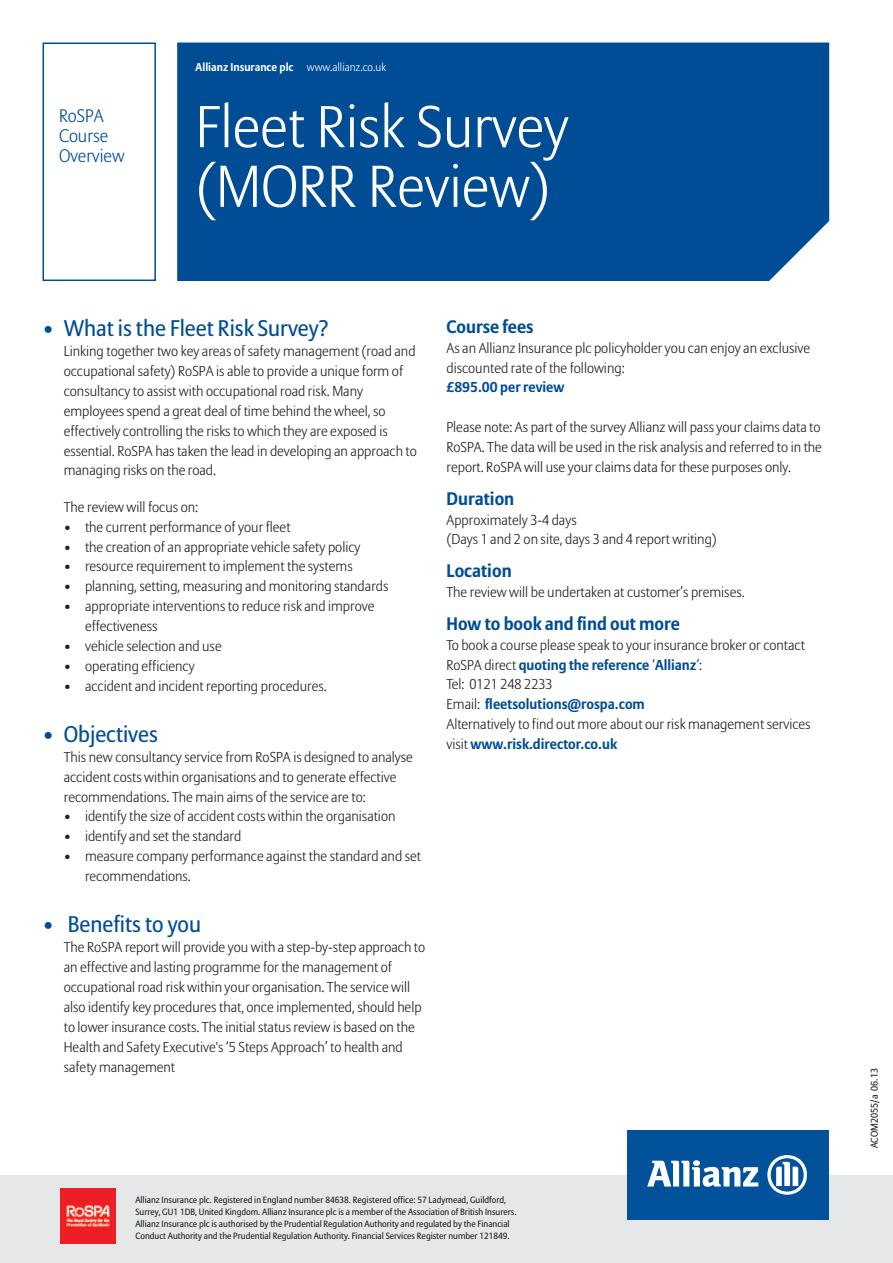
<style>
.page{position:relative;width:893px;height:1263px;background:#fff}
.page>*{position:absolute;margin:0;border:0;box-sizing:border-box;transform-origin:0 0}
.t1{font:300 58.5px/59.7px "Allianz Sans";color:#fff}
.t2{font:22.5px "Allianz Sans";color:#014d95}
.t3{font:700 18px "Allianz Sans";color:#014d95}
.t4{font:300 18px/20px "Allianz Sans";color:#014d95}
.t5{font:300 14.25px/19.8px "Allianz Sans";color:#231f20}
.t6{font:700 14.25px "Allianz Sans";color:#014d95}
.t7{font:700 11.25px "Allianz Sans";color:#fff}
.t8{font:9.75px "Allianz Sans";color:#231f20}
.t9{font:9px/12px "Allianz Sans";color:#231f20}
.s1{font-weight:300}
.s2{font-weight:700;color:#014d95}
</style>
<div class="page">
<div style="left:43px;top:43px;width:113px;height:238px;border:2px solid #014d95"></div>
<div style="left:0;top:1175px;width:893px;height:88px;background:#e6e7e9"></div>
<div style="left:177px;top:43px;width:652px;height:238px;background:#014d95"></div>
<img style="left:61px;top:1188px;width:55px;height:56px">
<div style="left:627px;top:1130px;width:202px;height:90px;background:#01529a"></div>
<svg style="left:647px;top:1160px;width:111px;height:27px"></svg>
<svg style="left:767px;top:1155px;width:40px;height:40px"></svg>
<h4 class="t4" style="left:59px;top:107px;width:67px">RoSPA<br>Course<br>Overview</h4>
<p class="t7" style="left:196px;top:63px;width:192px">Allianz Insurance plc <span class="s1">www.allianz.co.uk</span></p>
<p class="t1" style="left:196px;top:102px;width:374px">Fleet Risk Survey (MORR Review)</p>
<p class="t2" style="left:43px;top:319px;width:288px">• What is the Fleet Risk Survey?</p>
<p class="t5" style="left:64px;top:342px;width:355px">Linking together two key areas of safety management (road and occupational safety) RoSPA is able to provide a unique form of consultancy to assist with occupational road risk. Many employees spend a great deal of time behind the wheel, so effectively controlling the risks to which they are exposed is essential. RoSPA has taken the lead in developing an approach to managing risks on the road.</p>
<p class="t5" style="left:64px;top:498px;width:136px">The review will focus on:</p>
<p class="t5" style="left:64px;top:518px;width:228px">• the current performance of your fleet</p>
<p class="t5" style="left:64px;top:538px;width:298px">• the creation of an appropriate vehicle safety policy</p>
<p class="t5" style="left:64px;top:558px;width:290px">• resource requirement to implement the systems</p>
<p class="t5" style="left:64px;top:577px;width:326px">• planning, setting, measuring and monitoring standards</p>
<p class="t5" style="left:85px;top:597px;width:291px;text-indent:-21px">• appropriate interventions to reduce risk and improve effectiveness</p>
<p class="t5" style="left:64px;top:637px;width:159px">• vehicle selection and use</p>
<p class="t5" style="left:64px;top:657px;width:132px">• operating efficiency</p>
<p class="t5" style="left:64px;top:677px;width:264px">• accident and incident reporting procedures.</p>
<p class="t2" style="left:43px;top:725px;width:117px">• Objectives</p>
<p class="t5" style="left:64px;top:748px;width:351px">This new consultancy service from RoSPA is designed to analyse accident costs within organisations and to generate effective recommendations. The main aims of the service are to:</p>
<p class="t5" style="left:64px;top:808px;width:333px">• identify the size of accident costs within the organisation</p>
<p class="t5" style="left:64px;top:827px;width:179px">• identify and set the standard</p>
<p class="t5" style="left:85px;top:847px;width:338px;text-indent:-21px">• measure company performance against the standard and set recommendations.</p>
<p class="t2" style="left:43px;top:915px;width:160px">• Benefits to you</p>
<p class="t5" style="left:64px;top:938px;width:363px">The RoSPA report will provide you with a step-by-step approach to an effective and lasting programme for the management of occupational road risk within your organisation. The service will also identify key procedures that, once implemented, should help to lower insurance costs. The initial status review is based on the Health and Safety Executive's ‘5 Steps Approach’ to health and safety management</p>
<h4 class="t3" style="left:446px;top:320px;width:89px">Course fees</h4>
<p class="t5" style="left:446px;top:339px;width:365px">As an Allianz Insurance plc policyholder you can enjoy an exclusive discounted rate of the following:</p>
<p class="t6" style="left:446px;top:382px;width:119px">£895.00 per review</p>
<p class="t5" style="left:446px;top:418px;width:377px;text-align:justify">Please note: As part of the survey Allianz will pass your claims data to RoSPA. The data will be used in the risk analysis and referred to in the report. RoSPA will use your claims data for these purposes only.</p>
<h4 class="t3" style="left:446px;top:492px;width:69px">Duration</h4>
<p class="t5" style="left:446px;top:511px;width:272px">Approximately 3-4 days<br>(Days 1 and 2 on site, days 3 and 4 report writing)</p>
<h4 class="t3" style="left:446px;top:564px;width:67px">Location</h4>
<p class="t5" style="left:446px;top:583px;width:300px">The review will be undertaken at customer’s premises.</p>
<h4 class="t3" style="left:446px;top:617px;width:235px">How to book and find out more</h4>
<p class="t5" style="left:446px;top:636px;width:366px">To book a course please speak to your insurance broker or contact RoSPA direct <span class="s2">quoting the reference</span> ‘<span class="s2">Allianz</span>’:<br>Tel: 0121 248 2233<br>Email: <span class="s2">fleetsolutions@rospa.com<br></span>Alternatively to find out more about our risk management services visit <span class="s2">www.risk.director.co.uk</span></p>
<p class="t9" style="left:135px;top:1194px;width:383px">Allianz Insurance plc. Registered in England number 84638. Registered office: 57 Ladymead, Guildford, Surrey, GU1 1DB, United Kingdom. Allianz Insurance plc is a member of the Association of British Insurers.<br>Allianz Insurance plc is authorised by the Prudential Regulation Authority and regulated by the Financial Conduct Authority and the Prudential Regulation Authority. Financial Services Register number 121849.</p>
<p class="t8" style="left:870px;top:1148px;width:82px;rotate:-90deg">ACOM2055/a 06.13</p>
</div>
